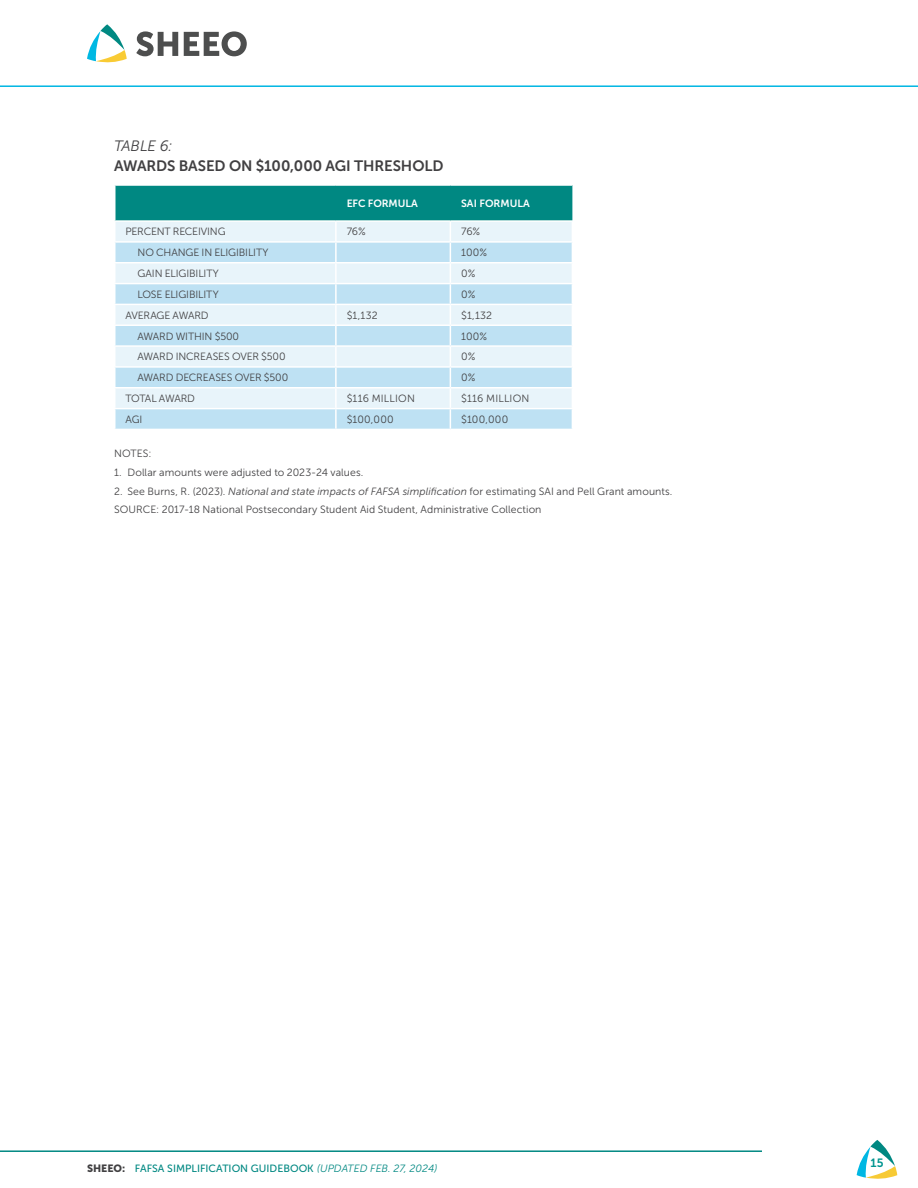
<style>
.page{position:relative;width:918px;height:1188px;background:#fff}
.page>*{position:absolute;margin:0;border:0;box-sizing:border-box;transform-origin:0 0}
.t1{font:15px "Museo Sans 700";letter-spacing:-.005em;color:#414042}
.t2{font:italic 15px "Museo Sans 300";letter-spacing:-.01em;color:#414042}
.t3{font:12px "Museo Sans 700";color:#009590}
.t4{font:10.5px/18.8px "Museo Sans 300";color:#414042}
.t5{font:10.5px "Museo Sans 500";color:#008882}
.t6{font:10.5px "Museo Sans 300";letter-spacing:-.02em;color:#414042}
.t7{font:10.5px "Museo Sans 700";color:#fff}
.t8{font:10.5px "Museo Sans 300";letter-spacing:.02em;color:#414042}
.t9{font:10.5px "Museo Sans 300";letter-spacing:-.04em;color:#414042}
.s1{font-style:italic}
.s2{font-family:"Museo Sans 900";color:#414042}
.s3{font-family:"Museo Sans 300";font-style:italic}
</style>
<div class="page">
<hr style="left:0;top:1150px;width:762px;height:2px;background:#008882">
<svg style="left:857px;top:1140px;width:40px;height:39px"></svg>
<hr style="left:0;top:85px;width:918px;height:2px;background:#00b7e3">
<svg style="left:136px;top:31px;width:42px;height:25px"></svg>
<svg style="left:184px;top:31px;width:63px;height:25px"></svg>
<svg style="left:87px;top:24px;width:40px;height:39px"></svg>
<svg style="left:114px;top:185px;width:459px;height:244px;background:#bcdfe7"></svg>
<h1 class="t2" style="left:114px;top:138px;width:60px">TABLE 6:</h1>
<h1 class="t1" style="left:114px;top:157px;width:331px">AWARDS BASED ON $100,000 AGI THRESHOLD</h1>
<p class="t7" style="left:347px;top:198px;width:73px">EFC FORMULA</p>
<p class="t7" style="left:461px;top:198px;width:70px">SAI FORMULA</p>
<p class="t6" style="left:126px;top:226px;width:102px">PERCENT RECEIVING</p>
<p class="t4" style="left:347px;top:223px;width:21px">76%</p>
<p class="t4" style="left:461px;top:223px;width:21px">76%</p>
<p class="t4" style="left:138px;top:243px;width:133px">NO CHANGE IN ELIGIBILITY</p>
<p class="t4" style="left:461px;top:243px;width:27px">100%</p>
<p class="t4" style="left:138px;top:264px;width:83px">GAIN ELIGIBILITY</p>
<p class="t4" style="left:461px;top:264px;width:16px">0%</p>
<p class="t4" style="left:138px;top:285px;width:83px">LOSE ELIGIBILITY</p>
<p class="t4" style="left:461px;top:285px;width:16px">0%</p>
<p class="t6" style="left:126px;top:309px;width:85px">AVERAGE AWARD</p>
<p class="t4" style="left:347px;top:306px;width:33px">$1,132</p>
<p class="t4" style="left:461px;top:306px;width:33px">$1,132</p>
<p class="t4" style="left:138px;top:327px;width:103px">AWARD WITHIN $500</p>
<p class="t4" style="left:461px;top:327px;width:27px">100%</p>
<p class="t4" style="left:138px;top:348px;width:150px">AWARD INCREASES OVER $500</p>
<p class="t4" style="left:461px;top:348px;width:16px">0%</p>
<p class="t4" style="left:138px;top:368px;width:152px">AWARD DECREASES OVER $500</p>
<p class="t4" style="left:461px;top:368px;width:16px">0%</p>
<p class="t9" style="left:126px;top:393px;width:71px">TOTAL AWARD</p>
<p class="t4" style="left:347px;top:389px;width:70px">$116 MILLION</p>
<p class="t8" style="left:461px;top:393px;width:70px">$116 MILLION</p>
<p class="t4" style="left:126px;top:410px;width:18px">AGI</p>
<p class="t4" style="left:347px;top:410px;width:49px">$100,000</p>
<p class="t4" style="left:461px;top:410px;width:49px">$100,000</p>
<p class="t4" style="left:114px;top:444px;width:39px">NOTES:</p>
<p class="t4" style="left:114px;top:463px;width:251px">1. Dollar amounts were adjusted to 2023-24 values.</p>
<p class="t4" style="left:114px;top:482px;width:560px">2. See Burns, R. (2023). <span class="s1">National and state impacts of FAFSA simplification</span> for estimating SAI and Pell Grant amounts.<br>SOURCE: 2017-18 National Postsecondary Student Aid Student, Administrative Collection</p>
<p class="t5" style="left:87px;top:1163px;width:352px"><span class="s2">SHEEO:</span> FAFSA SIMPLIFICATION GUIDEBOOK <span class="s3">(UPDATED FEB. 27, 2024)</span></p>
<p class="t3" style="left:871px;top:1156px;width:14px">15</p>
</div>
